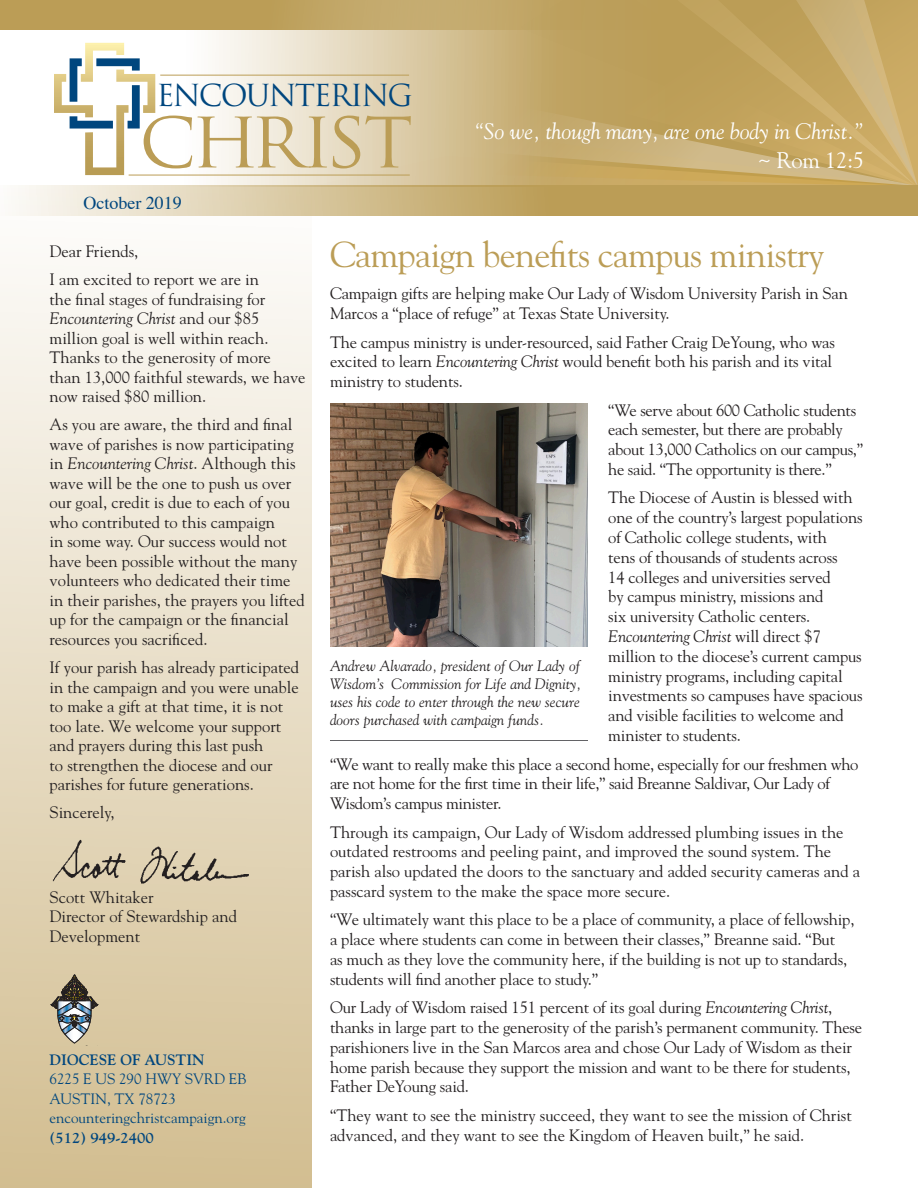
<style>
.page{position:relative;width:918px;height:1188px;background:#fff}
.page>*{position:absolute;margin:0;border:0;box-sizing:border-box;transform-origin:0 0}
.t1{font:67.5px "Trajan";letter-spacing:-.08em;color:#bb9d56;scale:1.06 1}
.t2{font:36px "Goudy";letter-spacing:-.02em;color:#bb9d56}
.t3{font:29.55px "Trajan";letter-spacing:-.06em;color:#00467e}
.t4{font:italic 22.5px/28.5px "Goudy";letter-spacing:-.01em;color:#fff;text-align:right}
.t5{font:18px "Times";color:#00467e}
.t6{font:16.5px/19.8px "Goudy";letter-spacing:-.01em;color:#231f20}
.t7{font:italic 15px/18px "Goudy";color:#231f20;text-align:justify}
.t8{font:15px/19.5px "Goudy";color:#00467e}
.t9{font:700 15px "Goudy";color:#00467e}
.s1{font-style:normal}
.s2{font-style:italic}
.s3{font-weight:700}
</style>
<div class="page">
<svg style="left:85px;top:30px;width:222px;height:146px"></svg>
<div style="left:0;top:185px;width:312px;height:1003px;background:linear-gradient(to bottom,#fefefe,#d2be90)"></div>
<svg style="left:307px;top:0;width:611px;height:65px;background:#d7c69e"></svg>
<svg style="left:542px;top:0;width:375px;height:65px;background:#c1a360"></svg>
<svg style="left:201px;top:65px;width:717px;height:121px;background:#d2bc8a"></svg>
<svg style="left:0;top:186px;width:918px;height:30px;background:#ceb987"></svg>
<svg style="left:0;top:0;width:678px;height:30px;background:#bea15e"></svg>
<svg style="left:54px;top:43px;width:101px;height:132px"></svg>
<hr style="left:160px;top:75px;width:249px;height:1px;background:#bb9d56">
<hr style="left:129px;top:175px;width:281px;height:1px;background:#bb9d56">
<svg style="left:50px;top:975px;width:49px;height:69px;background:#9c9889"></svg>
<img style="left:44px;top:836px;width:211px;height:51px">
<img style="left:330px;top:404px;width:258px;height:243px">
<hr style="left:330px;top:740px;width:258px;height:1px;background:#636366">
<p class="t3" style="left:157px;top:78px;width:258px">ENCOUNTERING</p>
<p class="t1" style="left:139px;top:102px;width:260px">CHRIST</p>
<p class="t4" style="left:474px;top:117px;width:392px">“So we, though many, are one body in Christ.” <span class="s1">~ Rom 12:5</span></p>
<p class="t5" style="left:83px;top:186px;width:100px">October 2019</p>
<p class="t6" style="left:50px;top:241px;width:90px">Dear Friends,</p>
<p class="t6" style="left:50px;top:269px;width:258px">I am excited to report we are in<br>the final stages of fundraising for<br><span class="s2">Encountering Christ</span> and our $85 million goal is well within reach.<br>Thanks to the generosity of more than 13,000 faithful stewards, we have now raised $80 million.</p>
<p class="t6" style="left:50px;top:415px;width:257px">As you are aware, the third and final wave of parishes is now participating in <span class="s2">Encountering Christ</span>. Although this wave will be the one to push us over our goal, credit is due to each of you who contributed to this campaign<br>in some way. Our success would not have been possible without the many volunteers who dedicated their time in their parishes, the prayers you lifted up for the campaign or the financial resources you sacrificed.</p>
<p class="t6" style="left:50px;top:657px;width:251px">If your parish has already participated in the campaign and you were unable to make a gift at that time, it is not too late. We welcome your support and prayers during this last push<br>to strengthen the diocese and our parishes for future generations.</p>
<p class="t6" style="left:50px;top:802px;width:67px">Sincerely,</p>
<p class="t6" style="left:50px;top:887px;width:189px">Scott Whitaker<br>Director of Stewardship and<br>Development</p>
<p class="t8" style="left:50px;top:1049px;width:198px"><span class="s3">DIOCESE OF AUSTIN<br></span>6225 E US 290 HWY SVRD EB</p>
<p class="t8" style="left:50px;top:1088px;width:128px">AUSTIN, TX 78723</p>
<p class="t8" style="left:50px;top:1108px;width:198px">encounteringchristcampaign.org</p>
<p class="t9" style="left:50px;top:1128px;width:106px">(512) 949-2400</p>
<p class="t2" style="left:330px;top:232px;width:496px">Campaign benefits campus ministry</p>
<p class="t6" style="left:330px;top:283px;width:519px">Campaign gifts are helping make Our Lady of Wisdom University Parish in San<br>Marcos a “place of refuge” at Texas State University.</p>
<p class="t6" style="left:330px;top:331px;width:506px">The campus ministry is under-resourced, said Father Craig DeYoung, who was excited to learn <span class="s2">Encountering Christ</span> would benefit both his parish and its vital ministry to students.</p>
<p class="t6" style="left:608px;top:400px;width:256px">“We serve about 600 Catholic students each semester, but there are probably about 13,000 Catholics on our campus,” he said. “The opportunity is there.”</p>
<p class="t6" style="left:608px;top:487px;width:256px">The Diocese of Austin is blessed with one of the country’s largest populations of Catholic college students, with<br>tens of thousands of students across<br>14 colleges and universities served<br>by campus ministry, missions and<br>six university Catholic centers.<br><span class="s2">Encountering Christ</span> will direct $7 million to the diocese’s current campus ministry programs, including capital investments so campuses have spacious and visible facilities to welcome and minister to students.</p>
<p class="t6" style="left:330px;top:753px;width:530px">“We want to really make this place a second home, especially for our freshmen who are not home for the first time in their life,” said Breanne Saldivar, Our Lady of<br>Wisdom’s campus minister.</p>
<p class="t6" style="left:330px;top:821px;width:532px">Through its campaign, Our Lady of Wisdom addressed plumbing issues in the outdated restrooms and peeling paint, and improved the sound system. The parish also updated the doors to the sanctuary and added security cameras and a passcard system to the make the space more secure.</p>
<p class="t6" style="left:330px;top:909px;width:526px">“We ultimately want this place to be a place of community, a place of fellowship, a place where students can come in between their classes,” Breanne said. “But<br>as much as they love the community here, if the building is not up to standards, students will find another place to study.”</p>
<p class="t6" style="left:330px;top:997px;width:534px">Our Lady of Wisdom raised 151 percent of its goal during <span class="s2">Encountering Christ</span>, thanks in large part to the generosity of the parish’s permanent community. These parishioners live in the San Marcos area and chose Our Lady of Wisdom as their home parish because they support the mission and want to be there for students, Father DeYoung said.</p>
<p class="t6" style="left:330px;top:1105px;width:523px">“They want to see the ministry succeed, they want to see the mission of Christ advanced, and they want to see the Kingdom of Heaven built,” he said.</p>
<p class="t7" style="left:330px;top:657px;width:253px">Andrew Alvarado, president of Our Lady of Wisdom’s Commission for Life and Dignity, uses his code to enter through the new secure doors purchased with campaign funds.</p>
</div>
